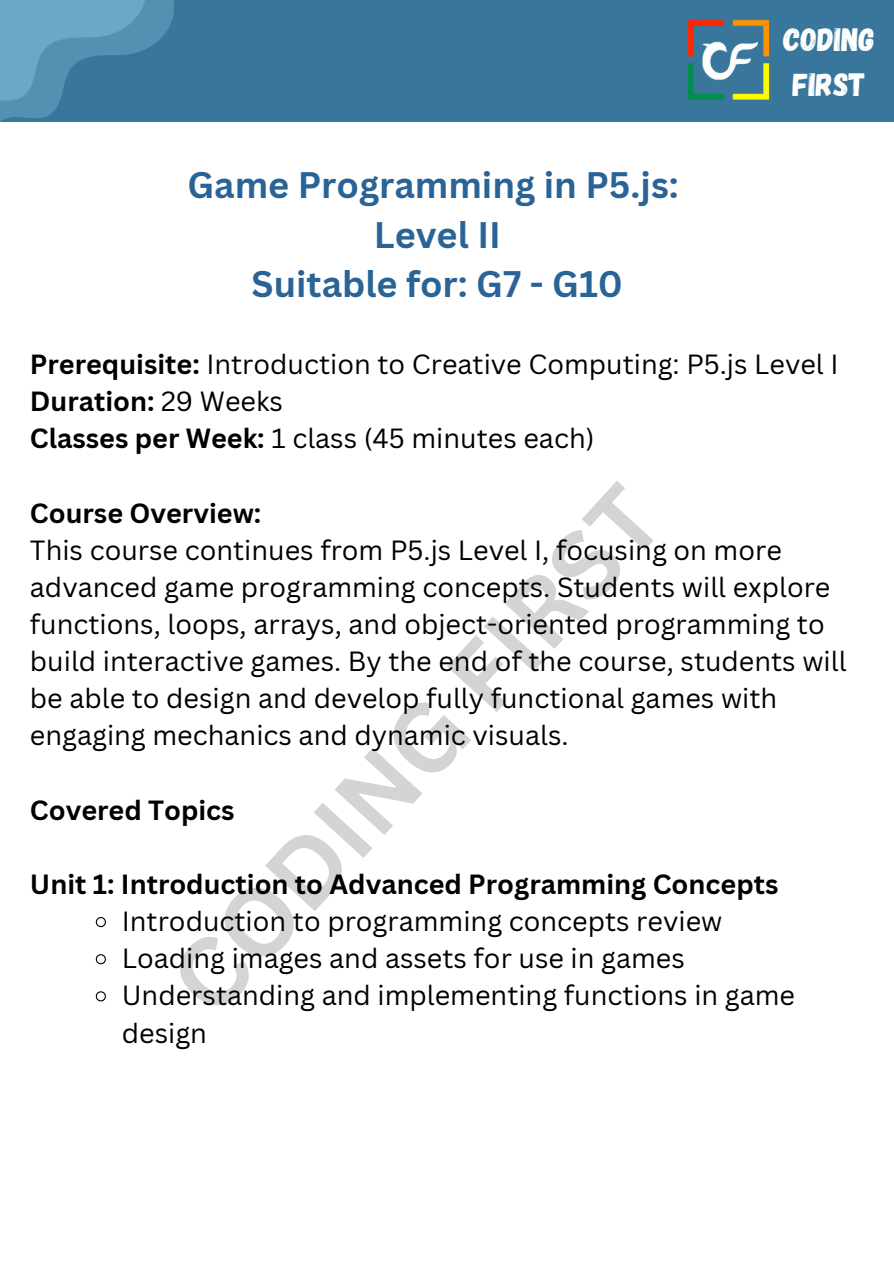
<style>
.page{position:relative;width:894px;height:1264px;background:#fff}
.page>*{position:absolute;margin:0;border:0;box-sizing:border-box;transform-origin:0 0}
.t1{font:700 94.5px "Canva Sans";color:#000}
.t2{font:700 36px/49.5px "Canva Sans";color:#2a6496;text-align:center}
.t3{font:32.25px/45px "Gagalin";color:#fff}
.t4{font:27px/37.2px "Canva Sans";color:#000}
.t5{font:700 27px "Canva Sans";color:#000}
.s1{font-weight:700}
.s2{font-weight:400}
</style>
<div class="page">
<div style="left:0;top:0;width:893px;height:121px;background:#38779b"></div>
<svg style="left:0;top:0;width:174px;height:122px"></svg>
<img style="left:687px;top:19px;width:83px;height:81px">
<svg style="left:95px;top:917px;width:11px;height:10px"></svg>
<svg style="left:95px;top:954px;width:11px;height:11px"></svg>
<svg style="left:95px;top:991px;width:11px;height:11px"></svg>
<p class="t2" style="left:187px;top:160px;width:492px">Game Programming in P5.js:<br>Level II<br>Suitable for: G7 - G10</p>
<p class="t3" style="left:783px;top:15px;width:93px">CODING<br>FIRST</p>
<h3 class="t4" style="left:30px;top:345px;width:809px"><span class="s1">Prerequisite:</span> Introduction to Creative Computing: P5.js Level I</h3>
<h2 class="t5" style="left:30px;top:382px;width:254px">Duration: <span class="s2">29 Weeks</span></h2>
<p class="t4" style="left:30px;top:419px;width:566px"><span class="s1">Classes per Week:</span> 1 class (45 minutes each)</p>
<h1 class="t1" style="left:141px;top:954px;width:673px;rotate:-48deg">CODING FIRST</h1>
<p class="t5" style="left:30px;top:493px;width:233px">Course Overview:</p>
<p class="t4" style="left:30px;top:530px;width:817px">This course continues from P5.js Level I, focusing on more advanced game programming concepts. Students will explore functions, loops, arrays, and object-oriented programming to build interactive games. By the end of the course, students will be able to design and develop fully functional games with engaging mechanics and dynamic visuals.</p>
<p class="t5" style="left:30px;top:790px;width:206px">Covered Topics</p>
<p class="t5" style="left:30px;top:865px;width:749px">Unit 1: Introduction to Advanced Programming Concepts</p>
<h4 class="t4" style="left:122px;top:902px;width:602px">Introduction to programming concepts review</h4>
<h4 class="t4" style="left:122px;top:939px;width:564px">Loading images and assets for use in games</h4>
<p class="t4" style="left:122px;top:976px;width:674px">Understanding and implementing functions in game design</p>
</div>
